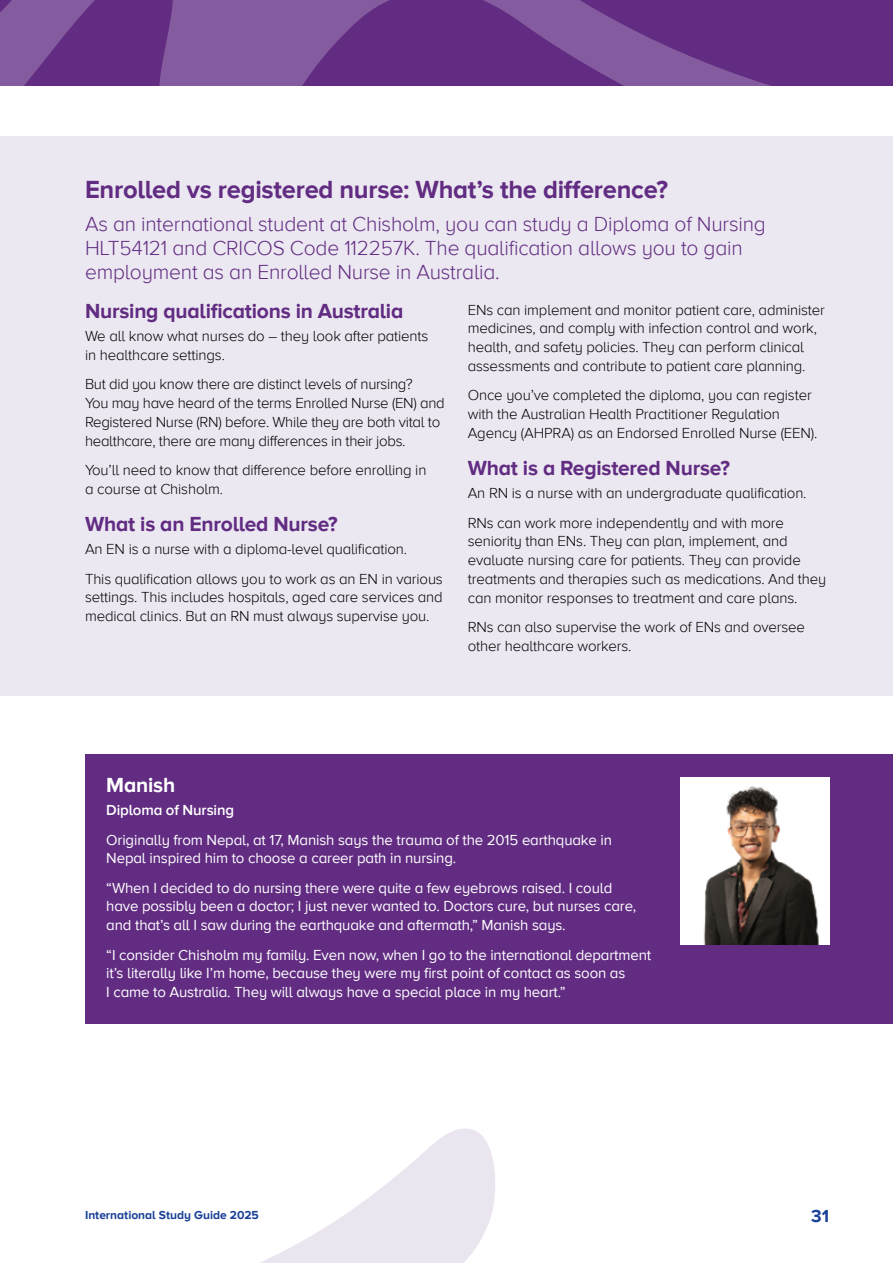
<style>
.page{position:relative;width:893px;height:1263px;background:#fff}
.page>*{position:absolute;margin:0;border:0;box-sizing:border-box;transform-origin:0 0}
.Study_area_subheading{font:700 25.5px "Proxima Nova A";letter-spacing:-.01em;color:#612c82}
.Intro{font:300 21px/24px "Proxima Nova A";letter-spacing:-.01em;color:#612c82}
.Subheading{font:700 21px "Proxima Nova A";letter-spacing:-.01em;color:#612c82}
.Subheading-2{font:700 21px "Proxima Nova A";letter-spacing:-.01em;color:#fff}
.t1{font:700 18px "Proxima Nova A";color:#1b4298}
.Body_text_black{font:300 15px/18.8px "Proxima Nova A";letter-spacing:-.01em;color:#000}
.Body_text_white{font:15px/18.8px "Proxima Nova A";letter-spacing:-.01em;color:#fff}
.Body_text_white-2{font:600 15px "Proxima Nova A";letter-spacing:-.01em;color:#fff}
.t2{font:700 12px "Proxima Nova A";color:#1b4298}
</style>
<div class="page">
<svg style="left:0;top:0;width:893px;height:86px;background:#6e3e8c"></svg>
<div style="left:0;top:136px;width:893px;height:559px;background:#ece8f1"></div>
<div style="left:85px;top:754px;width:808px;height:269px;background:#612c82"></div>
<img style="left:681px;top:777px;width:148px;height:167px">
<svg style="left:260px;top:1128px;width:235px;height:135px;fill:#eae5ef"></svg>
<h2 class="Study_area_subheading" style="left:85px;top:175px;width:584px">Enrolled vs registered nurse: What’s the difference?</h2>
<p class="Intro" style="left:85px;top:212px;width:682px">As an international student at Chisholm, you can study a Diploma of Nursing<br>HLT54121 and CRICOS Code 112257K. The qualification allows you to gain employment as an Enrolled Nurse in Australia.</p>
<p class="Subheading" style="left:85px;top:299px;width:320px">Nursing qualifications in Australia</p>
<p class="Body_text_black" style="left:85px;top:327px;width:345px">We all know what nurses do – they look after patients in healthcare settings.</p>
<p class="Body_text_black" style="left:85px;top:375px;width:361px">But did you know there are distinct levels of nursing?<br>You may have heard of the terms Enrolled Nurse (EN) and Registered Nurse (RN) before. While they are both vital to healthcare, there are many differences in their jobs.</p>
<p class="Body_text_black" style="left:85px;top:461px;width:343px">You’ll need to know that difference before enrolling in a course at Chisholm.</p>
<p class="Subheading" style="left:85px;top:512px;width:254px">What is an Enrolled Nurse?</p>
<p class="Body_text_black" style="left:85px;top:540px;width:324px">An EN is a nurse with a diploma-level qualification.</p>
<p class="Body_text_black" style="left:85px;top:569px;width:359px;text-align:justify">This qualification allows you to work as an EN in various settings. This includes hospitals, aged care services and medical clinics. But an RN must always supervise you.</p>
<p class="Body_text_black" style="left:468px;top:300px;width:359px">ENs can implement and monitor patient care, administer medicines, and comply with infection control and work, health, and safety policies. They can perform clinical assessments and contribute to patient care planning.</p>
<p class="Body_text_black" style="left:468px;top:386px;width:351px">Once you’ve completed the diploma, you can register with the Australian Health Practitioner Regulation<br>Agency (AHPRA) as an Endorsed Enrolled Nurse (EEN).</p>
<p class="Subheading" style="left:468px;top:456px;width:264px">What is a Registered Nurse?</p>
<p class="Body_text_black" style="left:468px;top:484px;width:340px">An RN is a nurse with an undergraduate qualification.</p>
<p class="Body_text_black" style="left:468px;top:513px;width:360px">RNs can work more independently and with more seniority than ENs. They can plan, implement, and evaluate nursing care for patients. They can provide treatments and therapies such as medications. And they can monitor responses to treatment and care plans.</p>
<p class="Body_text_black" style="left:468px;top:618px;width:339px">RNs can also supervise the work of ENs and oversee other healthcare workers.</p>
<p class="Subheading-2" style="left:106px;top:773px;width:70px">Manish</p>
<p class="Body_text_white-2" style="left:106px;top:801px;width:129px">Diploma of Nursing</p>
<p class="Body_text_white" style="left:106px;top:830px;width:507px">Originally from Nepal, at 17, Manish says the trauma of the 2015 earthquake in<br>Nepal inspired him to choose a career path in nursing.</p>
<p class="Body_text_white" style="left:106px;top:878px;width:531px">“When I decided to do nursing there were quite a few eyebrows raised. I could have possibly been a doctor; I just never wanted to. Doctors cure, but nurses care, and that’s all I saw during the earthquake and aftermath,” Manish says.</p>
<p class="Body_text_white" style="left:106px;top:945px;width:546px">“I consider Chisholm my family. Even now, when I go to the international department it’s literally like I’m home, because they were my first point of contact as soon as<br>I came to Australia. They will always have a special place in my heart.”</p>
<p class="t2" style="left:85px;top:1208px;width:175px">International Study Guide 2025</p>
<p class="t1" style="left:811px;top:1205px;width:19px">31</p>
</div>
